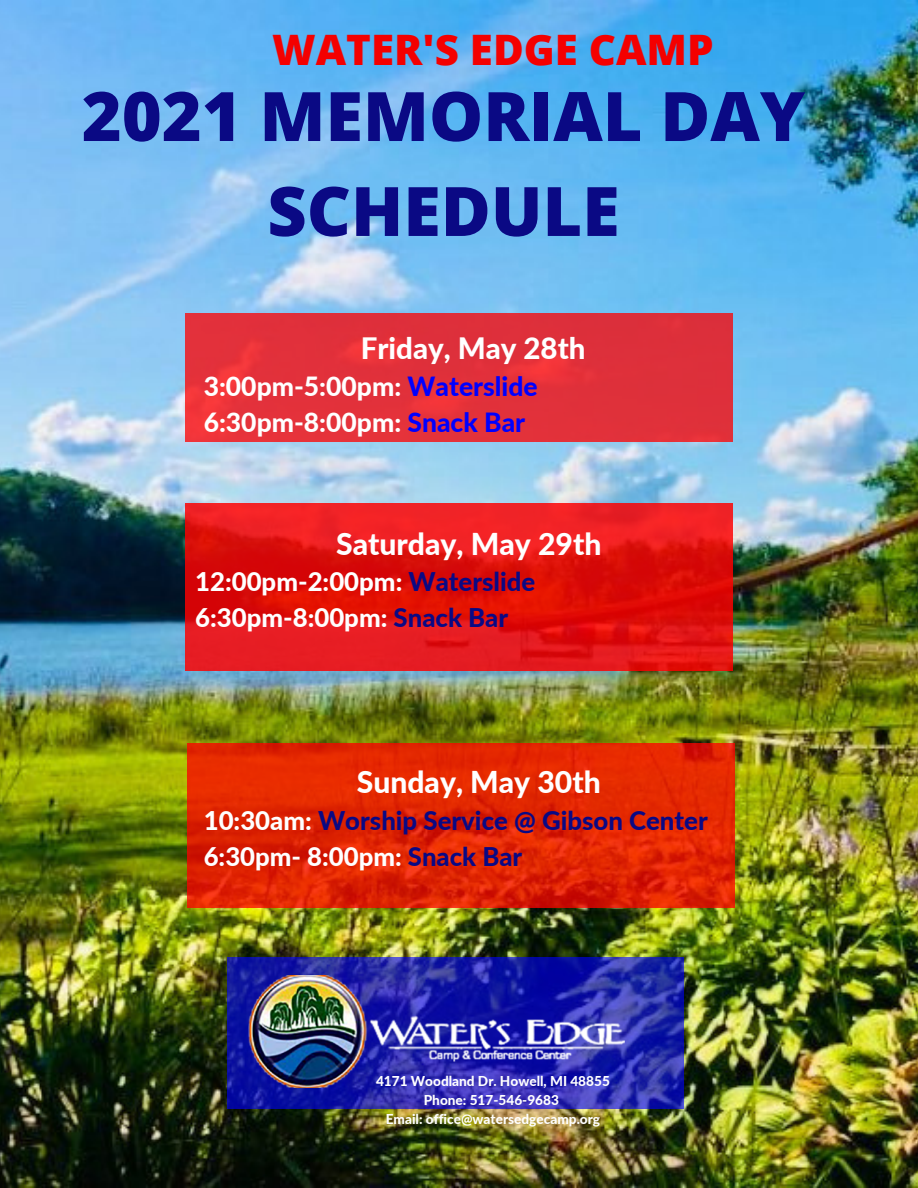
<style>
.page{position:relative;width:918px;height:1188px;background:#fff}
.page>*{position:absolute;margin:0;border:0;box-sizing:border-box;transform-origin:0 0}
.t1{font:800 68.25px/94.9px "Open Sans";color:#0a0984;text-align:center}
.t2{font:800 42px "Open Sans";color:#f40000}
.t3{font:800 30.15px "Lato";color:#fff}
.t4{font:800 29.4px "Lato";color:#fff}
.t5{font:800 26.4px "Lato";color:#fff}
.t6{font:800 25.8px "Lato";color:#fff}
.t7{font:800 25.8px "Lato";color:#0a0984}
.t8{font:800 13.65px "Lato";color:#fff}
.s1{color:#0100fe}
.s2{color:#0a0984}
.s3{color:#fff}
</style>
<div class="page">
<img style="left:0;top:0;width:918px;height:1188px">
<img style="left:228px;top:957px;width:455px;height:152px">
<img style="left:249px;top:975px;width:375px;height:113px">
<img style="left:185px;top:504px;width:548px;height:166px">
<img style="left:187px;top:743px;width:547px;height:165px">
<img style="left:185px;top:313px;width:548px;height:128px">
<p class="t2" style="left:272px;top:20px;width:443px">WATER'S EDGE CAMP</p>
<p class="t1" style="left:82px;top:67px;width:725px">2021 MEMORIAL DAY<br>SCHEDULE</p>
<p class="t4" style="left:361px;top:330px;width:226px">Friday, May 28th</p>
<p class="t5" style="left:204px;top:370px;width:336px">3:00pm-5:00pm: <span class="s1">Waterslide</span></p>
<p class="t5" style="left:204px;top:406px;width:323px">6:30pm-8:00pm: <span class="s1">Snack Bar</span></p>
<p class="t3" style="left:336px;top:525px;width:267px">Saturday, May 29th</p>
<p class="t6" style="left:195px;top:566px;width:342px">12:00pm-2:00pm: <span class="s2">Waterslide</span></p>
<p class="t6" style="left:195px;top:602px;width:315px">6:30pm-8:00pm: <span class="s2">Snack Bar</span></p>
<p class="t3" style="left:357px;top:763px;width:245px">Sunday, May 30th</p>
<p class="t7" style="left:204px;top:805px;width:506px"><span class="s3">10:30am:</span> Worship Service @ Gibson Center</p>
<p class="t6" style="left:204px;top:840px;width:320px">6:30pm- 8:00pm: <span class="s2">Snack Bar</span></p>
<p class="t8" style="left:376px;top:1073px;width:235px">4171 Woodland Dr. Howell, MI 48855</p>
<p class="t8" style="left:424px;top:1092px;width:137px">Phone: 517-546-9683</p>
<p class="t8" style="left:386px;top:1110px;width:216px">Email: office@watersedgecamp.org</p>
</div>
